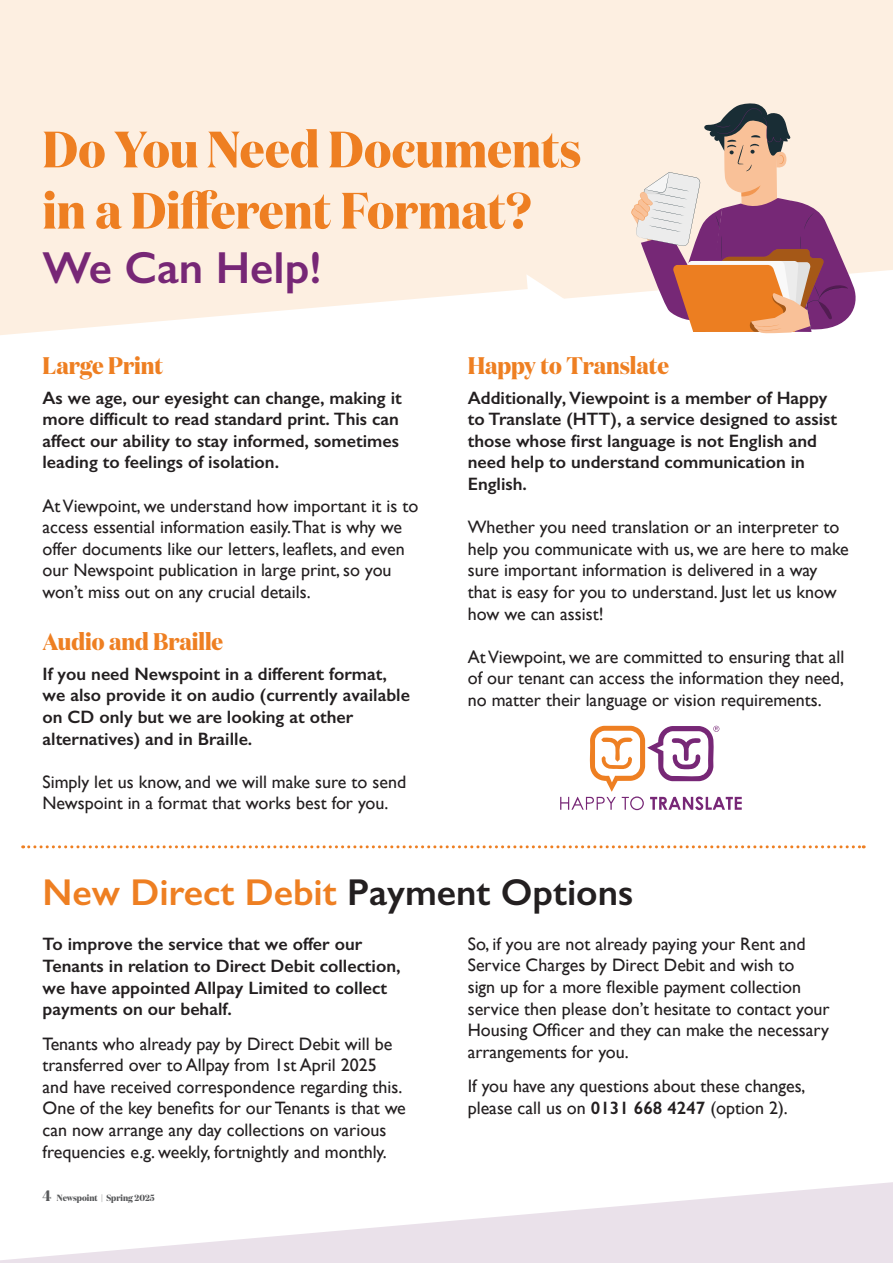
<style>
.page{position:relative;width:893px;height:1263px;background:#fff}
.page>*{position:absolute;margin:0;border:0;box-sizing:border-box;transform-origin:0 0}
.Int_Article_Heading_45pt{font:700 51px/61.2px "Domaine Disp Nar";color:#ee7f22}
.Int_Article_Heading_45pt-2{font:600 45px "Gill Sans";color:#772776}
.Int_Article_Heading_45pt-3{font:600 37.5px "Gill Sans";color:#ee7f22}
.Int_Body_Text_12pt_Reg{font:700 24px "Domaine Disp Nar";color:#ee7f22}
.Int_Body_Text_12pt_Reg-2{font:18px/21.6px "Gill Sans";color:#231f20}
.Int_Body_Text_12pt_Reg-3{font:600 18px/21.6px "Gill Sans";color:#231f20}
.t1{font:700 9px "Domaine Disp Nar";color:#57585a}
.s1{color:#231f20}
.s2{font-weight:600}
.s3{font-size:15px}
</style>
<div class="page">
<svg style="left:0;top:1182px;width:893px;height:81px;fill:#eae1ea"></svg>
<div style="left:0;top:0;width:893px;height:299px;background:#fdefe1"></div>
<svg style="left:0;top:274px;width:567px;height:61px"></svg>
<svg style="left:630px;top:103px;width:230px;height:231px;background:#d2a9a5"></svg>
<svg style="left:23px;top:845px;width:841px;height:3px"></svg>
<svg style="left:560px;top:726px;width:182px;height:85px"></svg>
<p class="Int_Article_Heading_45pt" style="left:43px;top:119px;width:540px">Do You Need Documents in a Different Format?</p>
<p class="Int_Article_Heading_45pt-2" style="left:43px;top:240px;width:280px">We Can Help!</p>
<p class="Int_Body_Text_12pt_Reg" style="left:43px;top:350px;width:122px">Large Print</p>
<p class="Int_Body_Text_12pt_Reg-3" style="left:43px;top:387px;width:361px">As we age, our eyesight can change, making it more difficult to read standard print. This can affect our ability to stay informed, sometimes leading to feelings of isolation.</p>
<p class="Int_Body_Text_12pt_Reg-2" style="left:43px;top:495px;width:377px">At Viewpoint, we understand how important it is to access essential information easily.That is why we offer documents like our letters, leaflets, and even our Newspoint publication in large print, so you won’t miss out on any crucial details.</p>
<p class="Int_Body_Text_12pt_Reg" style="left:43px;top:626px;width:182px">Audio and Braille</p>
<p class="Int_Body_Text_12pt_Reg-3" style="left:43px;top:663px;width:369px">If you need Newspoint in a different format, we also provide it on audio (currently available on CD only but we are looking at other alternatives) and in Braille.</p>
<p class="Int_Body_Text_12pt_Reg-2" style="left:43px;top:771px;width:365px">Simply let us know, and we will make sure to send<br>Newspoint in a format that works best for you.</p>
<p class="Int_Body_Text_12pt_Reg" style="left:468px;top:350px;width:203px">Happy to Translate</p>
<p class="Int_Body_Text_12pt_Reg-3" style="left:468px;top:387px;width:371px">Additionally, Viewpoint is a member of Happy to Translate (HTT), a service designed to assist those whose first language is not English and need help to understand communication in English.</p>
<p class="Int_Body_Text_12pt_Reg-2" style="left:468px;top:516px;width:382px">Whether you need translation or an interpreter to help you communicate with us, we are here to make sure important information is delivered in a way that is easy for you to understand. Just let us know how we can assist!</p>
<p class="Int_Body_Text_12pt_Reg-2" style="left:468px;top:646px;width:378px;text-align:justify">At Viewpoint, we are committed to ensuring that all of our tenant can access the information they need, no matter their language or vision requirements.</p>
<p class="Int_Article_Heading_45pt-3" style="left:43px;top:870px;width:592px">New Direct Debit <span class="s1">Payment Options</span></p>
<p class="Int_Body_Text_12pt_Reg-3" style="left:43px;top:933px;width:360px">To improve the service that we offer our Tenants in relation to Direct Debit collection, we have appointed Allpay Limited to collect payments on our behalf.</p>
<p class="Int_Body_Text_12pt_Reg-2" style="left:43px;top:1032px;width:365px">Tenants who already pay by Direct Debit will be transferred over to Allpay from 1st April 2025 and have received correspondence regarding this.<br>One of the key benefits for our Tenants is that we can now arrange any day collections on various frequencies e.g. weekly, fortnightly and monthly.</p>
<p class="Int_Body_Text_12pt_Reg-2" style="left:468px;top:933px;width:363px">So, if you are not already paying your Rent and Service Charges by Direct Debit and wish to<br>sign up for a more flexible payment collection service then please don’t hesitate to contact your Housing Officer and they can make the necessary arrangements for you.</p>
<p class="Int_Body_Text_12pt_Reg-2" style="left:468px;top:1075px;width:339px">If you have any questions about these changes, please call us on <span class="s2">0131 668 4247</span> (option 2).</p>
<p class="t1" style="left:43px;top:1192px;width:114px"><span class="s3">4</span> Newspoint | Spring 2025</p>
</div>
